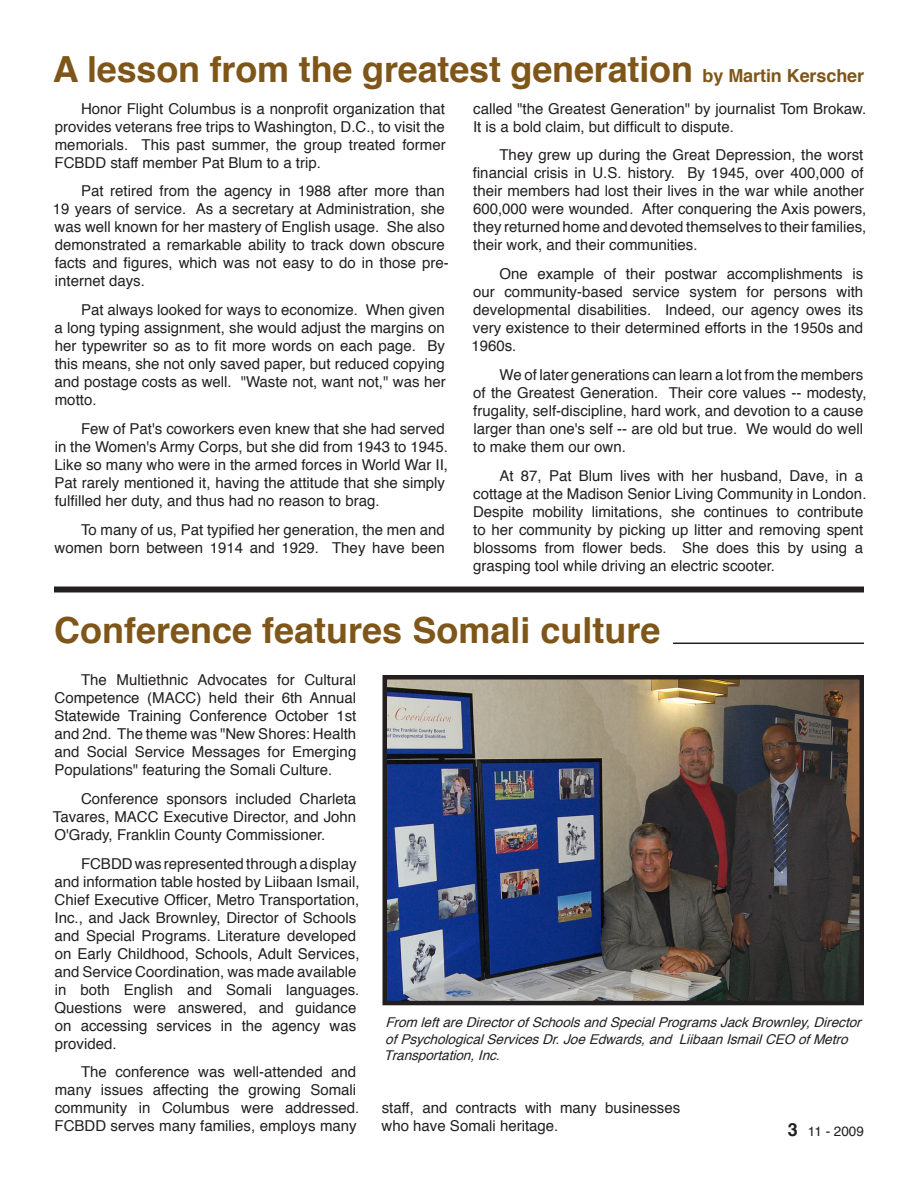
<style>
.page{position:relative;width:918px;height:1188px;background:#fff}
.page>*{position:absolute;margin:0;border:0;box-sizing:border-box;transform-origin:0 0}
.Subhead{font:700 36px "Helvetica";color:#7f5619}
.Dateline{font:15px/18px "Helvetica";color:#231f20}
.t1{font:italic 13.5px/16.2px "Helvetica";color:#231f20}
.t2{font:13.5px "Helvetica";color:#231f20}
.s1{font-size:18px}
.s2{font-weight:700;font-size:18px}
</style>
<div class="page">
<div style="left:54px;top:586px;width:810px;height:6px;background:#231f20"></div>
<img style="left:387px;top:680px;width:472px;height:320px">
<div style="left:382px;top:675px;width:482px;height:330px;border:4px solid #231f20"></div>
<hr style="left:673px;top:643px;width:191px;height:1px;background:#231f20">
<p class="Subhead" style="left:53px;top:37px;width:813px">A lesson from the greatest generation <span class="s1">by Martin Kerscher</span></p>
<p class="Dateline" style="left:473px;top:99px;width:395px">called "the Greatest Generation" by journalist Tom Brokaw.<br>It is a bold claim, but difficult to dispute.</p>
<p class="Dateline" style="left:473px;top:146px;width:395px;text-indent:27px">They grew up during the Great Depression, the worst financial crisis in U.S. history. By 1945, over 400,000 of their members had lost their lives in the war while another 600,000 were wounded. After conquering the Axis powers, they returned home and devoted themselves to their families, their work, and their communities.</p>
<p class="Dateline" style="left:471px;top:264px;width:393px;text-align:justify;text-indent:28px">One example of their postwar accomplishments is our community-based service system for persons with developmental disabilities. Indeed, our agency owes its very existence to their determined efforts in the 1950s and 1960s.</p>
<p class="Dateline" style="left:473px;top:365px;width:395px;text-indent:26px">We of later generations can learn a lot from the members of the Greatest Generation. Their core values -- modesty, frugality, self-discipline, hard work, and devotion to a cause larger than one's self -- are old but true. We would do well to make them our own.</p>
<p class="Dateline" style="left:473px;top:466px;width:395px;text-indent:26px">At 87, Pat Blum lives with her husband, Dave, in a cottage at the Madison Senior Living Community in London.<br>Despite mobility limitations, she continues to contribute to her community by picking up litter and removing spent blossoms from flower beds. She does this by using a grasping tool while driving an electric scooter.</p>
<p class="Dateline" style="left:55px;top:99px;width:393px;text-align:justify;text-indent:26px">Honor Flight Columbus is a nonprofit organization that provides veterans free trips to Washington, D.C., to visit the memorials. This past summer, the group treated former FCBDD staff member Pat Blum to a trip.</p>
<p class="Dateline" style="left:53px;top:182px;width:398px;text-indent:28px">Pat retired from the agency in 1988 after more than 19 years of service. As a secretary at Administration, she was well known for her mastery of English usage. She also demonstrated a remarkable ability to track down obscure facts and figures, which was not easy to do in those pre&shy;internet days.</p>
<p class="Dateline" style="left:55px;top:300px;width:393px;text-align:justify;text-indent:26px">Pat always looked for ways to economize. When given a long typing assignment, she would adjust the margins on her typewriter so as to fit more words on each page. By this means, she not only saved paper, but reduced copying and postage costs as well. "Waste not, want not," was her motto.</p>
<p class="Dateline" style="left:55px;top:419px;width:395px;text-indent:26px">Few of Pat's coworkers even knew that she had served in the Women's Army Corps, but she did from 1943 to 1945.<br>Like so many who were in the armed forces in World War II, Pat rarely mentioned it, having the attitude that she simply fulfilled her duty, and thus had no reason to brag.</p>
<p class="Dateline" style="left:55px;top:520px;width:392px;text-align:right">To many of us, Pat typified her generation, the men and women born between 1914 and 1929. They have been</p>
<p class="Subhead" style="left:54px;top:598px;width:608px">Conference features Somali culture</p>
<p class="Dateline" style="left:54px;top:670px;width:303px;text-align:justify;text-indent:27px">The Multiethnic Advocates for Cultural Competence (MACC) held their 6th Annual Statewide Training Conference October 1st and 2nd. The theme was "New Shores: Health and Social Service Messages for Emerging Populations" featuring the Somali Culture.</p>
<p class="Dateline" style="left:53px;top:789px;width:305px;text-align:justify;text-indent:28px">Conference sponsors included Charleta Tavares, MACC Executive Director, and John O'Grady, Franklin County Commissioner.</p>
<p class="Dateline" style="left:54px;top:854px;width:307px;text-indent:27px">FCBDD was represented through a display and information table hosted by Liibaan Ismail, Chief Executive Officer, Metro Transportation, Inc., and Jack Brownley, Director of Schools and Special Programs. Literature developed on Early Childhood, Schools, Adult Services, and Service Coordination, was made available in both English and Somali languages.<br>Questions were answered, and guidance on accessing services in the agency was provided.</p>
<p class="Dateline" style="left:55px;top:1063px;width:306px;text-indent:26px">The conference was well-attended and many issues affecting the growing Somali community in Columbus were addressed.<br>FCBDD serves many families, employs many</p>
<p class="t1" style="left:384px;top:1014px;width:484px">From left are Director of Schools and Special Programs Jack Brownley, Director of Psychological Services Dr. Joe Edwards, and Liibaan Ismail CEO of Metro<br>Transportation, Inc.</p>
<p class="Dateline" style="left:382px;top:1098px;width:300px">staff, and contracts with many businesses who have Somali heritage.</p>
<p class="t2" style="left:788px;top:1120px;width:78px"><span class="s2">3</span> 11 - 2009</p>
</div>
